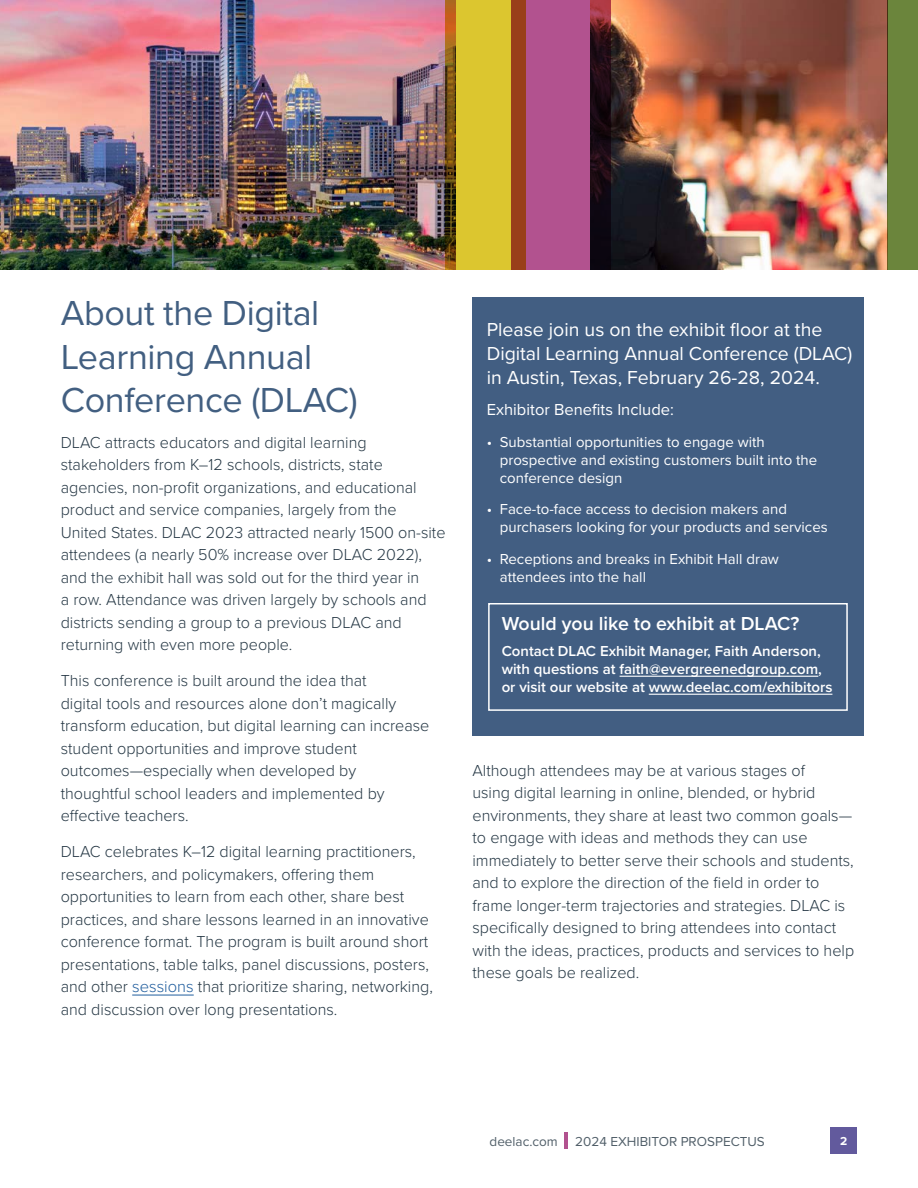
<style>
.page{position:relative;width:918px;height:1188px;background:#fff}
.page>*{position:absolute;margin:0;border:0;box-sizing:border-box;transform-origin:0 0}
.t1{font:36px/43.2px "Proxima Nova";letter-spacing:-.01em;color:#425f81}
.t2{font:19.5px/24px "Proxima Nova";color:#fff}
.t3{font:600 19.5px "Proxima Nova";color:#fff}
.t4{font:300 16.5px/22.5px "Proxima Nova";color:#253744}
.t5{font:16.5px "Proxima Nova";color:#fff}
.t6{font:15px/18px "Proxima Nova";color:#fff}
.t7{font:600 15px/18px "Proxima Nova";color:#fff}
.t8{font:13.5px "Proxima Nova";color:#515f69}
.t9{font:700 12px "Proxima Nova";color:#fff}
.s1{color:#215e9e}
</style>
<div class="page">
<hr style="left:565px;top:1133px;width:3px;height:16px;background:#b2528f">
<div style="left:830px;top:1127px;width:27px;height:27px;background:#625a9d"></div>
<img style="left:0;top:0;width:446px;height:270px">
<hr style="left:132px;top:995px;width:62px;height:1px;background:#215e9e">
<div style="left:472px;top:297px;width:392px;height:439px;background:#425e82"></div>
<div style="left:488px;top:603px;width:360px;height:108px;border:2px solid #fff"></div>
<hr style="left:620px;top:676px;width:198px;height:1px;background:#fff">
<hr style="left:649px;top:694px;width:183px;height:1px;background:#fff">
<svg style="left:446px;top:0;width:65px;height:270px;fill:#dcc62f"></svg>
<img style="left:610px;top:0;width:278px;height:270px">
<svg style="left:511px;top:0;width:99px;height:270px;fill:#b2528f"></svg>
<div style="left:888px;top:0;width:30px;height:270px;background:#6b853c"></div>
<h1 class="t1" style="left:61px;top:290px;width:298px">About the Digital<br>Learning Annual<br>Conference (DLAC)</h1>
<p class="t4" style="left:61px;top:430px;width:386px">DLAC attracts educators and digital learning stakeholders from K–12 schools, districts, state agencies, non-profit organizations, and educational product and service companies, largely from the United States. DLAC 2023 attracted nearly 1500 on-site attendees (a nearly 50% increase over DLAC 2022), and the exhibit hall was sold out for the third year in<br>a row. Attendance was driven largely by schools and districts sending a group to a previous DLAC and returning with even more people.</p>
<p class="t4" style="left:61px;top:669px;width:370px">This conference is built around the idea that<br>digital tools and resources alone don’t magically transform education, but digital learning can increase student opportunities and improve student outcomes—especially when developed by thoughtful school leaders and implemented by effective teachers.</p>
<p class="t4" style="left:61px;top:840px;width:374px">DLAC celebrates K–12 digital learning practitioners, researchers, and policymakers, offering them opportunities to learn from each other, share best practices, and share lessons learned in an innovative conference format. The program is built around short presentations, table talks, panel discussions, posters, and other <span class="s1">sessions</span> that prioritize sharing, networking, and discussion over long presentations.</p>
<p class="t2" style="left:487px;top:316px;width:367px">Please join us on the exhibit floor at the<br>Digital Learning Annual Conference (DLAC) in Austin, Texas, February 26-28, 2024.</p>
<p class="t5" style="left:487px;top:397px;width:189px">Exhibitor Benefits Include:</p>
<p class="t6" style="left:500px;top:432px;width:319px;text-indent:-13px">• Substantial opportunities to engage with prospective and existing customers built into the conference design</p>
<p class="t6" style="left:500px;top:499px;width:329px;text-indent:-13px">• Face-to-face access to decision makers and purchasers looking for your products and services</p>
<p class="t6" style="left:500px;top:549px;width:281px;text-indent:-13px">• Receptions and breaks in Exhibit Hall draw attendees into the hall</p>
<p class="t3" style="left:502px;top:609px;width:299px">Would you like to exhibit at DLAC?</p>
<p class="t7" style="left:502px;top:642px;width:332px">Contact DLAC Exhibit Manager, Faith Anderson, with questions at faith@evergreenedgroup.com, or visit our website at www.deelac.com/exhibitors</p>
<p class="t4" style="left:473px;top:758px;width:383px">Although attendees may be at various stages of<br>using digital learning in online, blended, or hybrid environments, they share at least two common goals— to engage with ideas and methods they can use immediately to better serve their schools and students, and to explore the direction of the field in order to frame longer-term trajectories and strategies. DLAC is specifically designed to bring attendees into contact with the ideas, practices, products and services to help these goals be realized.</p>
<p class="t8" style="left:490px;top:1131px;width:70px">deelac.com</p>
<p class="t8" style="left:575px;top:1131px;width:191px">2024 EXHIBITOR PROSPECTUS</p>
<p class="t9" style="left:840px;top:1133px;width:9px">2</p>
</div>
